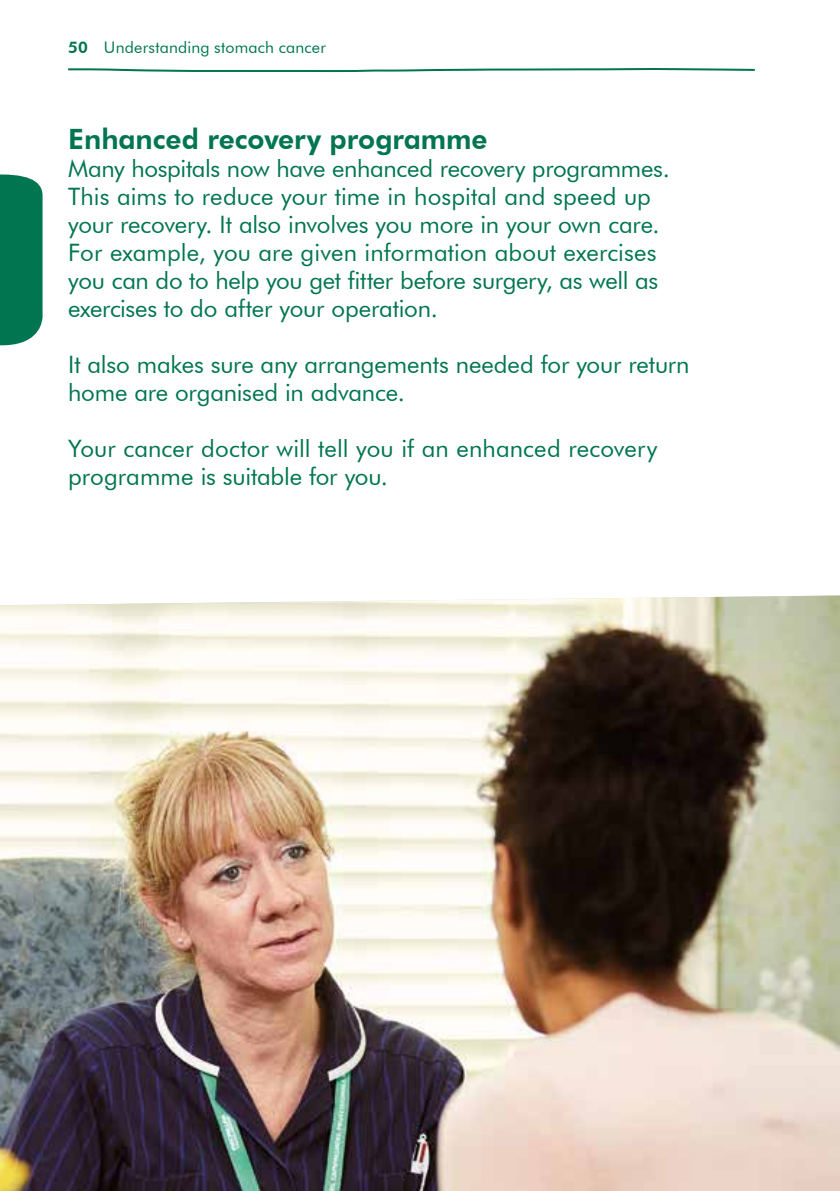
<style>
.page{position:relative;width:840px;height:1191px;background:#fff}
.page>*{position:absolute;margin:0;border:0;box-sizing:border-box;transform-origin:0 0}
.t1{font:800 28px "Futura BT";color:#007550}
.t2{font:24px/28px "Futura BT";letter-spacing:-.005em;color:#007550}
.t3{font:16px "Futura BT";letter-spacing:.015em;color:#007550}
.s1{font-weight:800}
</style>
<div class="page">
<svg style="left:68px;top:68px;width:687px;height:5px"></svg>
<svg style="left:0;top:174px;width:43px;height:171px;background:#0f7d5a"></svg>
<img style="left:0;top:595px;width:839px;height:596px">
<p class="t3" style="left:68px;top:38px;width:259px"><span class="s1">50</span> Understanding stomach cancer</p>
<p class="t1" style="left:68px;top:122px;width:421px">Enhanced recovery programme</p>
<p class="t2" style="left:68px;top:154px;width:602px">Many hospitals now have enhanced recovery programmes.<br>This aims to reduce your time in hospital and speed up your recovery. It also involves you more in your own care.<br>For example, you are given information about exercises you can do to help you get fitter before surgery, as well as exercises to do after your operation.</p>
<p class="t2" style="left:68px;top:351px;width:622px">It also makes sure any arrangements needed for your return home are organised in advance.</p>
<p class="t2" style="left:68px;top:435px;width:590px">Your cancer doctor will tell you if an enhanced recovery programme is suitable for you.</p>
</div>
